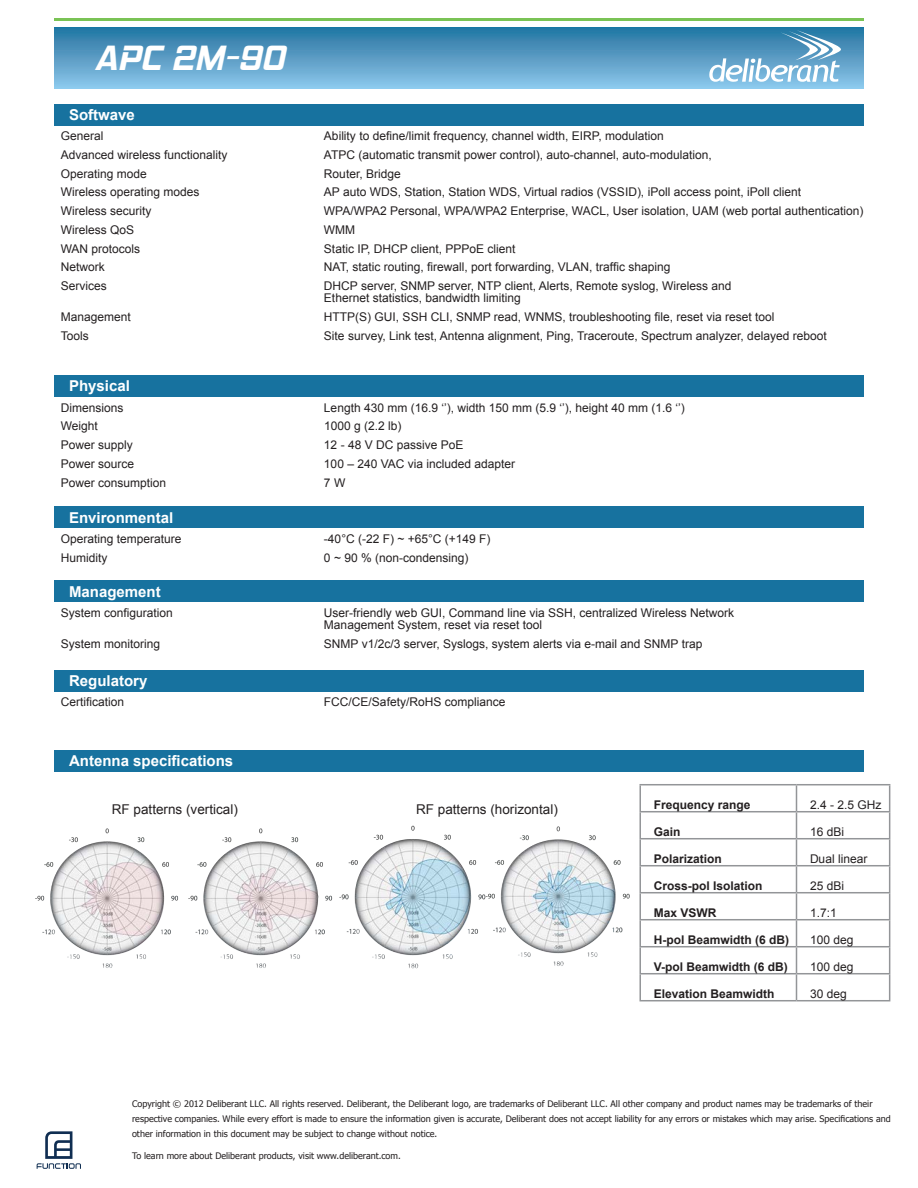
<style>
.page{position:relative;width:918px;height:1188px;background:#fff}
.page>*{position:absolute;margin:0;border:0;box-sizing:border-box;transform-origin:0 0}
.t1{font:italic 700 36px "Hemi Head Rg";color:#fff}
.bold_10_white{font:700 15px "Arial";color:#fff}
.bandom{font:13.5px "Arial";color:#231f20}
.bandom-2{font:12px/12px "Arial";color:#231f20}
.bandom-3{font:700 12px "Arial";color:#231f20}
.t2{font:9px/15px "Tahoma";color:#231f20}
</style>
<div class="page">
<div style="left:54px;top:27px;width:810px;height:61px;background:linear-gradient(to bottom,#2373a0,#8ec6ea)"></div>
<hr style="left:54px;top:18px;width:810px;height:3px;background:#7ac355">
<svg style="left:709px;top:30px;width:132px;height:52px"></svg>
<svg style="left:37px;top:1131px;width:44px;height:38px"></svg>
<div style="left:54px;top:375px;width:810px;height:22px;background:#17729f"></div>
<div style="left:54px;top:507px;width:810px;height:21px;background:#17729f"></div>
<div style="left:54px;top:581px;width:810px;height:21px;background:#17729f"></div>
<div style="left:54px;top:670px;width:810px;height:22px;background:#17729f"></div>
<div style="left:54px;top:750px;width:810px;height:22px;background:#17729f"></div>
<svg style="left:641px;top:785px;width:248px;height:215px"></svg>
<hr style="left:639px;top:784px;width:158px;height:1px;background:#939598">
<hr style="left:639px;top:785px;width:2px;height:26px;background:#939598">
<hr style="left:796px;top:784px;width:94px;height:1px;background:#939598">
<hr style="left:639px;top:811px;width:158px;height:1px;background:#939598">
<hr style="left:639px;top:812px;width:2px;height:26px;background:#939598">
<hr style="left:796px;top:811px;width:94px;height:1px;background:#939598">
<hr style="left:639px;top:838px;width:158px;height:1px;background:#939598">
<hr style="left:639px;top:839px;width:2px;height:26px;background:#939598">
<hr style="left:796px;top:838px;width:94px;height:1px;background:#939598">
<hr style="left:639px;top:865px;width:158px;height:1px;background:#939598">
<hr style="left:639px;top:866px;width:2px;height:26px;background:#939598">
<hr style="left:796px;top:865px;width:94px;height:1px;background:#939598">
<hr style="left:639px;top:892px;width:158px;height:1px;background:#939598">
<hr style="left:639px;top:893px;width:2px;height:26px;background:#939598">
<hr style="left:796px;top:892px;width:94px;height:1px;background:#939598">
<hr style="left:639px;top:919px;width:158px;height:1px;background:#939598">
<hr style="left:639px;top:920px;width:2px;height:26px;background:#939598">
<hr style="left:796px;top:919px;width:94px;height:1px;background:#939598">
<hr style="left:639px;top:946px;width:158px;height:1px;background:#939598">
<hr style="left:639px;top:947px;width:2px;height:26px;background:#939598">
<hr style="left:796px;top:946px;width:94px;height:1px;background:#939598">
<hr style="left:639px;top:973px;width:158px;height:1px;background:#939598">
<hr style="left:639px;top:974px;width:2px;height:26px;background:#939598">
<hr style="left:796px;top:973px;width:94px;height:1px;background:#939598">
<svg style="left:796px;top:785px;width:1px;height:215px"></svg>
<svg style="left:889px;top:785px;width:1px;height:215px"></svg>
<hr style="left:639px;top:1000px;width:158px;height:1px;background:#939598">
<hr style="left:796px;top:1000px;width:94px;height:1px;background:#939598">
<img style="left:339px;top:825px;width:145px;height:144px">
<img style="left:484px;top:826px;width:146px;height:140px">
<img style="left:35px;top:828px;width:143px;height:140px">
<img style="left:188px;top:828px;width:145px;height:140px">
<div style="left:54px;top:104px;width:810px;height:21px;background:#17729f"></div>
<h1 class="t1" style="left:94px;top:36px;width:191px">APC 2M-90</h1>
<p class="bold_10_white" style="left:69px;top:105px;width:67px">Softwave</p>
<p class="bandom-2" style="left:61px;top:130px;width:44px">General</p>
<p class="bandom-2" style="left:324px;top:130px;width:341px">Ability to define/limit frequency, channel width, EIRP, modulation</p>
<p class="bandom-2" style="left:61px;top:149px;width:168px">Advanced wireless functionality</p>
<p class="bandom-2" style="left:324px;top:149px;width:389px">ATPC (automatic transmit power control), auto-channel, auto-modulation,</p>
<p class="bandom-2" style="left:61px;top:168px;width:88px">Operating mode</p>
<p class="bandom-2" style="left:324px;top:168px;width:78px">Router, Bridge</p>
<p class="bandom-2" style="left:61px;top:186px;width:140px">Wireless operating modes</p>
<p class="bandom-2" style="left:324px;top:186px;width:479px">AP auto WDS, Station, Station WDS, Virtual radios (VSSID), iPoll access point, iPoll client</p>
<p class="bandom-2" style="left:61px;top:205px;width:92px">Wireless security</p>
<p class="bandom-2" style="left:324px;top:205px;width:541px">WPA/WPA2 Personal, WPA/WPA2 Enterprise, WACL, User isolation, UAM (web portal authentication)</p>
<p class="bandom-2" style="left:61px;top:224px;width:75px">Wireless QoS</p>
<p class="bandom-2" style="left:324px;top:224px;width:33px">WMM</p>
<p class="bandom-2" style="left:61px;top:243px;width:81px">WAN protocols</p>
<p class="bandom-2" style="left:324px;top:243px;width:193px">Static IP, DHCP client, PPPoE client</p>
<p class="bandom-2" style="left:61px;top:261px;width:46px">Network</p>
<p class="bandom-2" style="left:324px;top:261px;width:348px">NAT, static routing, firewall, port forwarding, VLAN, traffic shaping</p>
<p class="bandom-2" style="left:61px;top:280px;width:48px">Services</p>
<p class="bandom-2" style="left:324px;top:280px;width:409px">DHCP server, SNMP server, NTP client, Alerts, Remote syslog, Wireless and<br>Ethernet statistics, bandwidth limiting</p>
<p class="bandom-2" style="left:61px;top:311px;width:72px">Management</p>
<p class="bandom-2" style="left:324px;top:311px;width:452px">HTTP(S) GUI, SSH CLI, SNMP read, WNMS, troubleshooting file, reset via reset tool</p>
<p class="bandom-2" style="left:61px;top:330px;width:30px">Tools</p>
<p class="bandom-2" style="left:324px;top:330px;width:504px">Site survey, Link test, Antenna alignment, Ping, Traceroute, Spectrum analyzer, delayed reboot</p>
<p class="bold_10_white" style="left:69px;top:376px;width:62px">Physical</p>
<p class="bandom-2" style="left:61px;top:401px;width:64px">Dimensions</p>
<p class="bandom-2" style="left:324px;top:401px;width:362px">Length 430 mm (16.9 ‘’), width 150 mm (5.9 ‘’), height 40 mm (1.6 ‘’)</p>
<p class="bandom-2" style="left:61px;top:420px;width:39px">Weight</p>
<p class="bandom-2" style="left:324px;top:420px;width:79px">1000 g (2.2 lb)</p>
<p class="bandom-2" style="left:61px;top:439px;width:74px">Power supply</p>
<p class="bandom-2" style="left:324px;top:439px;width:141px">12 - 48 V DC passive PoE</p>
<p class="bandom-2" style="left:61px;top:458px;width:75px">Power source</p>
<p class="bandom-2" style="left:324px;top:458px;width:193px">100 – 240 VAC via included adapter</p>
<p class="bandom-2" style="left:61px;top:476px;width:107px">Power consumption</p>
<p class="bandom-2" style="left:324px;top:476px;width:23px">7 W</p>
<p class="bold_10_white" style="left:69px;top:508px;width:106px">Environmental</p>
<p class="bandom-2" style="left:61px;top:533px;width:122px">Operating temperature</p>
<p class="bandom-2" style="left:324px;top:533px;width:168px">-40°C (-22 F) ~ +65°C (+149 F)</p>
<p class="bandom-2" style="left:61px;top:552px;width:48px">Humidity</p>
<p class="bandom-2" style="left:324px;top:552px;width:146px">0 ~ 90 % (non-condensing)</p>
<p class="bold_10_white" style="left:69px;top:582px;width:93px">Management</p>
<p class="bandom-2" style="left:61px;top:607px;width:114px">System configuration</p>
<p class="bandom-2" style="left:324px;top:607px;width:412px">User-friendly web GUI, Command line via SSH, centralized Wireless Network<br>Management System, reset via reset tool</p>
<p class="bandom-2" style="left:61px;top:638px;width:101px">System monitoring</p>
<p class="bandom-2" style="left:324px;top:638px;width:380px">SNMP v1/2c/3 server, Syslogs, system alerts via e-mail and SNMP trap</p>
<p class="bold_10_white" style="left:69px;top:671px;width:80px">Regulatory</p>
<p class="bandom-2" style="left:61px;top:696px;width:65px">Certification</p>
<p class="bandom-2" style="left:324px;top:696px;width:183px">FCC/CE/Safety/RoHS compliance</p>
<p class="bold_10_white" style="left:69px;top:751px;width:166px">Antenna specifications</p>
<p class="bandom" style="left:112px;top:800px;width:128px">RF patterns (vertical)</p>
<p class="bandom" style="left:416px;top:800px;width:143px">RF patterns (horizontal)</p>
<p class="bandom-3" style="left:654px;top:796px;width:98px">Frequency range</p>
<p class="bandom-2" style="left:810px;top:799px;width:73px">2.4 - 2.5 GHz</p>
<p class="bandom-3" style="left:654px;top:823px;width:28px">Gain</p>
<p class="bandom-2" style="left:810px;top:826px;width:36px">16 dBi</p>
<p class="bandom-3" style="left:654px;top:850px;width:70px">Polarization</p>
<p class="bandom-2" style="left:810px;top:853px;width:59px">Dual linear</p>
<p class="bandom-3" style="left:654px;top:877px;width:110px">Cross-pol Isolation</p>
<p class="bandom-2" style="left:810px;top:880px;width:36px">25 dBi</p>
<p class="bandom-3" style="left:654px;top:904px;width:64px">Max VSWR</p>
<p class="bandom-2" style="left:810px;top:907px;width:28px">1.7:1</p>
<p class="bandom-3" style="left:654px;top:931px;width:137px">H-pol Beamwidth (6 dB)</p>
<p class="bandom-2" style="left:810px;top:934px;width:45px">100 deg</p>
<p class="bandom-3" style="left:654px;top:958px;width:136px">V-pol Beamwidth (6 dB)</p>
<p class="bandom-2" style="left:810px;top:961px;width:45px">100 deg</p>
<p class="bandom-3" style="left:654px;top:985px;width:122px">Elevation Beamwidth</p>
<p class="bandom-2" style="left:810px;top:988px;width:38px">30 deg</p>
<p class="t2" style="left:132px;top:1096px;width:760px">Copyright © 2012 Deliberant LLC. All rights reserved. Deliberant, the Deliberant logo, are trademarks of Deliberant LLC. All other company and product names may be trademarks of their respective companies. While every effort is made to ensure the information given is accurate, Deliberant does not accept liability for any errors or mistakes which may arise. Specifications and other information in this document may be subject to change without notice.</p>
<p class="t2" style="left:132px;top:1147px;width:270px">To learn more about Deliberant products, visit www.deliberant.com.</p>
</div>
